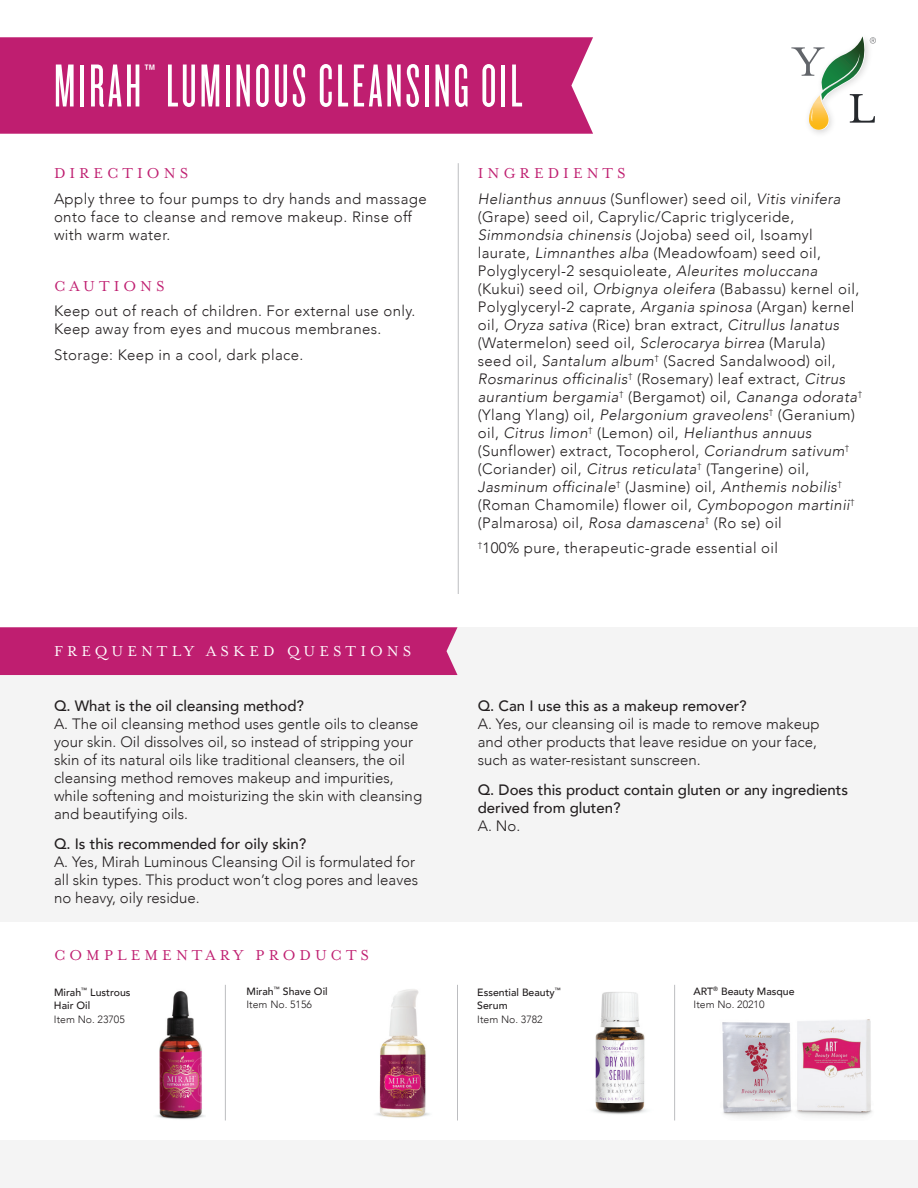
<style>
.page{position:relative;width:918px;height:1188px;background:#fff}
.page>*{position:absolute;margin:0;border:0;box-sizing:border-box;transform-origin:0 0}
.t1{font:63px "Knockout 26 Junior Flywght";letter-spacing:.05em;color:#fff}
.t2{font:16.5px "Mrs Eaves OT";letter-spacing:.25em;color:#bf1e70}
.t3{font:16.5px "Mrs Eaves OT";letter-spacing:.25em;color:#fff}
.t4{font:300 15px/18px "Avenir";letter-spacing:.025em;color:#231f20}
.t5{font:300 15px/18px "Avenir";color:#231f20}
.t6{font:500 15px/18px "Avenir";color:#231f20}
.t7{font:500 10.5px/13.5px "Avenir";color:#231f20}
.t8{font:300 10.5px "Avenir";color:#231f20}
.s1{font-weight:300}
.s2{font-style:italic}
</style>
<div class="page">
<div style="left:0;top:627px;width:918px;height:295px;background:#f4f4f4"></div>
<div style="left:0;top:627px;width:458px;height:48px;background:#bf1e70"></div>
<hr style="left:458px;top:163px;width:1px;height:431px;background:#bcbdc0">
<div style="left:0;top:37px;width:593px;height:97px;background:#bf1e70"></div>
<svg style="left:791px;top:36px;width:85px;height:94px"></svg>
<div style="left:0;top:1140px;width:918px;height:48px;background:#f4f4f4"></div>
<hr style="left:225px;top:985px;width:1px;height:135px;background:#bcbdc0">
<hr style="left:457px;top:985px;width:1px;height:135px;background:#bcbdc0">
<hr style="left:674px;top:985px;width:1px;height:135px;background:#bcbdc0">
<img style="left:593px;top:992px;width:54px;height:123px">
<img style="left:156px;top:991px;width:49px;height:128px">
<img style="left:376px;top:989px;width:54px;height:129px">
<img style="left:722px;top:1019px;width:150px;height:99px">
<h1 class="t1" style="left:54px;top:51px;width:470px">MIRAH<sup>™</sup> LUMINOUS CLEANSING OIL</h1>
<p class="t2" style="left:54px;top:164px;width:136px">DIRECTIONS</p>
<p class="t4" style="left:54px;top:190px;width:374px">Apply three to four pumps to dry hands and massage onto face to cleanse and remove makeup. Rinse off with warm water.</p>
<p class="t2" style="left:54px;top:277px;width:112px">CAUTIONS</p>
<p class="t4" style="left:54px;top:302px;width:363px">Keep out of reach of children. For external use only.<br>Keep away from eyes and mucous membranes.</p>
<p class="t4" style="left:54px;top:346px;width:251px">Storage: Keep in a cool, dark place.</p>
<p class="t3" style="left:54px;top:642px;width:359px">FREQUENTLY ASKED QUESTIONS</p>
<p class="t6" style="left:54px;top:696px;width:252px">Q. What is the oil cleansing method?</p>
<p class="t5" style="left:54px;top:715px;width:370px">A. The oil cleansing method uses gentle oils to cleanse your skin. Oil dissolves oil, so instead of stripping your skin of its natural oils like traditional cleansers, the oil cleansing method removes makeup and impurities, while softening and moisturizing the skin with cleansing and beautifying oils.</p>
<p class="t6" style="left:54px;top:834px;width:254px">Q. Is this recommended for oily skin?</p>
<p class="t5" style="left:54px;top:853px;width:366px">A. Yes, Mirah Luminous Cleansing Oil is formulated for all skin types. This product won’t clog pores and leaves no heavy, oily residue.</p>
<p class="t2" style="left:54px;top:946px;width:317px">COMPLEMENTARY PRODUCTS</p>
<p class="t7" style="left:54px;top:985px;width:78px">Mirah<sup>™</sup> Lustrous<br>Hair Oil</p>
<p class="t8" style="left:54px;top:1013px;width:72px">Item No. 23705</p>
<p class="t7" style="left:247px;top:984px;width:83px">Mirah<sup>™</sup> Shave Oil<br><span class="s1">Item No. 5156</span></p>
<p class="t2" style="left:478px;top:164px;width:149px">INGREDIENTS</p>
<p class="t4" style="left:478px;top:190px;width:386px"><span class="s2">Helianthus annuus</span> (Sunflower) seed oil, <span class="s2">Vitis vinifera </span>(Grape) seed oil, Caprylic/Capric triglyceride, <span class="s2">Simmondsia chinensis</span> (Jojoba) seed oil, Isoamyl laurate, <span class="s2">Limnanthes alba</span> (Meadowfoam) seed oil, Polyglyceryl-2 sesquioleate, <span class="s2">Aleurites moluccana </span>(Kukui) seed oil, <span class="s2">Orbignya oleifera</span> (Babassu) kernel oil, Polyglyceryl-2 caprate, <span class="s2">Argania spinosa</span> (Argan) kernel oil, <span class="s2">Oryza sativa</span> (Rice) bran extract, <span class="s2">Citrullus lanatus </span>(Watermelon) seed oil, <span class="s2">Sclerocarya birrea</span> (Marula) seed oil, <span class="s2">Santalum album</span><sup>†</sup> (Sacred Sandalwood) oil, <span class="s2">Rosmarinus officinalis</span><sup>†</sup> (Rosemary) leaf extract, <span class="s2">Citrus aurantium bergamia</span><sup>†</sup> (Bergamot) oil, <span class="s2">Cananga odorata</span><sup>† </sup>(Ylang Ylang) oil, <span class="s2">Pelargonium graveolens</span><sup>†</sup> (Geranium) oil, <span class="s2">Citrus limon</span><sup>†</sup> (Lemon) oil, <span class="s2">Helianthus annuus </span>(Sunflower) extract, Tocopherol, <span class="s2">Coriandrum sativum</span><sup>† </sup>(Coriander) oil, <span class="s2">Citrus reticulata</span><sup>†</sup> (Tangerine) oil, <span class="s2">Jasminum officinale</span><sup>†</sup> (Jasmine) oil, <span class="s2">Anthemis nobilis</span><sup>† </sup>(Roman Chamomile) flower oil, <span class="s2">Cymbopogon martinii</span><sup>† </sup>(Palmarosa) oil, <span class="s2">Rosa damascena</span><sup>†</sup> (Ro se) oil</p>
<p class="t4" style="left:478px;top:539px;width:302px"><sup>†</sup>100% pure, therapeutic-grade essential oil</p>
<p class="t6" style="left:478px;top:696px;width:270px">Q. Can I use this as a makeup remover?</p>
<p class="t5" style="left:478px;top:715px;width:343px">A. Yes, our cleansing oil is made to remove makeup and other products that leave residue on your face, such as water-resistant sunscreen.</p>
<p class="t6" style="left:478px;top:780px;width:372px">Q. Does this product contain gluten or any ingredients derived from gluten?</p>
<p class="t4" style="left:478px;top:817px;width:44px">A. No.</p>
<p class="t7" style="left:477px;top:985px;width:85px">Essential Beauty<sup>™<br></sup>Serum</p>
<p class="t8" style="left:477px;top:1013px;width:67px">Item No. 3782</p>
<p class="t7" style="left:694px;top:984px;width:102px">ART<sup>®</sup> Beauty Masque<br><span class="s1">Item No. 20210</span></p>
</div>
